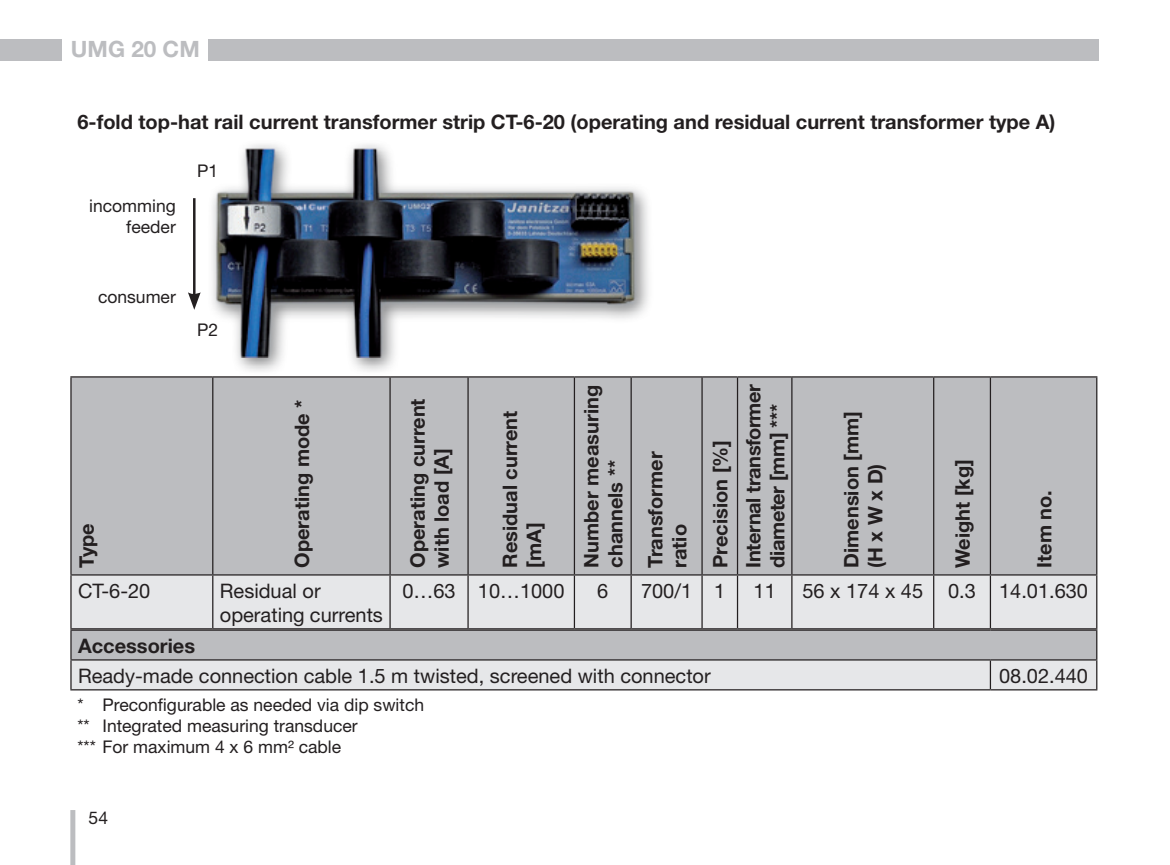
<style>
.page{position:relative;width:1170px;height:865px;background:#fff}
.page>*{position:absolute;margin:0;border:0;box-sizing:border-box;transform-origin:0 0}
.t1{font:700 22.5px "Helvetica Neue LT";color:#bcbdc0}
.Tab-Text__8pt__links{font:700 20px/24px "Helvetica Neue LT";color:#231f20}
._8pt-Sub_Headline{font:700 20px "Helvetica Neue LT";color:#231f20}
.Tab-Text__8pt__links-2{font:20px/24px "Helvetica Neue LT";color:#231f20}
.Tab-Text__8pt__zentr{font:20px "Helvetica Neue LT";color:#231f20}
.Tab-Text__8pt__links-3{font:700 20px/24px "Helvetica Neue LT";letter-spacing:-.02em;color:#231f20}
._7pt-Links{font:17.5px/21px "Helvetica Neue LT";color:#231f20;text-align:right}
</style>
<div class="page">
<div style="left:70px;top:810px;width:5px;height:55px;background:#bcbdc0"></div>
<div style="left:208px;top:39px;width:890px;height:21px;background:#bcbdc0"></div>
<div style="left:0;top:39px;width:62px;height:21px;background:#bcbdc0"></div>
<div style="left:72px;top:377px;width:1024px;height:197px;background:#bcbdc0"></div>
<div style="left:72px;top:575px;width:1024px;height:53px;background:#e6e7e9"></div>
<hr style="left:70px;top:376px;width:143px;height:1px;background:#231f20">
<hr style="left:70px;top:377px;width:2px;height:197px;background:#231f20">
<hr style="left:213px;top:376px;width:177px;height:1px;background:#231f20">
<hr style="left:212px;top:377px;width:1px;height:197px;background:#231f20">
<hr style="left:390px;top:376px;width:78px;height:1px;background:#231f20">
<hr style="left:389px;top:377px;width:1px;height:197px;background:#231f20">
<hr style="left:468px;top:376px;width:106px;height:1px;background:#231f20">
<hr style="left:467px;top:377px;width:1px;height:197px;background:#231f20">
<hr style="left:574px;top:376px;width:57px;height:1px;background:#231f20">
<hr style="left:573px;top:377px;width:2px;height:197px;background:#231f20">
<hr style="left:631px;top:376px;width:71px;height:1px;background:#231f20">
<hr style="left:630px;top:377px;width:1px;height:197px;background:#231f20">
<hr style="left:702px;top:376px;width:35px;height:1px;background:#231f20">
<hr style="left:701px;top:377px;width:1px;height:197px;background:#231f20">
<hr style="left:737px;top:376px;width:54px;height:1px;background:#231f20">
<hr style="left:736px;top:377px;width:2px;height:197px;background:#231f20">
<hr style="left:791px;top:376px;width:142px;height:1px;background:#231f20">
<hr style="left:791px;top:377px;width:1px;height:197px;background:#231f20">
<hr style="left:933px;top:376px;width:57px;height:1px;background:#231f20">
<hr style="left:933px;top:377px;width:1px;height:197px;background:#231f20">
<hr style="left:990px;top:376px;width:107px;height:1px;background:#231f20">
<hr style="left:989px;top:377px;width:1px;height:197px;background:#231f20">
<hr style="left:1096px;top:377px;width:1px;height:197px;background:#231f20">
<hr style="left:70px;top:574px;width:143px;height:1px;background:#231f20">
<hr style="left:70px;top:575px;width:2px;height:53px;background:#231f20">
<hr style="left:213px;top:574px;width:177px;height:1px;background:#231f20">
<hr style="left:212px;top:575px;width:1px;height:53px;background:#231f20">
<hr style="left:390px;top:574px;width:78px;height:1px;background:#231f20">
<hr style="left:389px;top:575px;width:1px;height:53px;background:#231f20">
<hr style="left:468px;top:574px;width:106px;height:1px;background:#231f20">
<hr style="left:467px;top:575px;width:1px;height:53px;background:#231f20">
<hr style="left:574px;top:574px;width:57px;height:1px;background:#231f20">
<hr style="left:573px;top:575px;width:2px;height:53px;background:#231f20">
<hr style="left:631px;top:574px;width:71px;height:1px;background:#231f20">
<hr style="left:630px;top:575px;width:1px;height:53px;background:#231f20">
<hr style="left:702px;top:574px;width:35px;height:1px;background:#231f20">
<hr style="left:701px;top:575px;width:1px;height:53px;background:#231f20">
<hr style="left:737px;top:574px;width:54px;height:1px;background:#231f20">
<hr style="left:736px;top:575px;width:2px;height:53px;background:#231f20">
<hr style="left:791px;top:574px;width:142px;height:1px;background:#231f20">
<hr style="left:791px;top:575px;width:1px;height:53px;background:#231f20">
<hr style="left:933px;top:574px;width:57px;height:1px;background:#231f20">
<hr style="left:933px;top:575px;width:1px;height:53px;background:#231f20">
<hr style="left:990px;top:574px;width:107px;height:1px;background:#231f20">
<hr style="left:989px;top:575px;width:1px;height:53px;background:#231f20">
<hr style="left:1096px;top:575px;width:1px;height:53px;background:#231f20">
<hr style="left:70px;top:628px;width:143px;height:1px;background:#231f20">
<hr style="left:213px;top:628px;width:177px;height:1px;background:#231f20">
<hr style="left:390px;top:628px;width:78px;height:1px;background:#231f20">
<hr style="left:468px;top:628px;width:106px;height:1px;background:#231f20">
<hr style="left:574px;top:628px;width:57px;height:1px;background:#231f20">
<hr style="left:631px;top:628px;width:71px;height:1px;background:#231f20">
<hr style="left:702px;top:628px;width:35px;height:1px;background:#231f20">
<hr style="left:737px;top:628px;width:54px;height:1px;background:#231f20">
<hr style="left:791px;top:628px;width:142px;height:1px;background:#231f20">
<hr style="left:933px;top:628px;width:57px;height:1px;background:#231f20">
<hr style="left:990px;top:628px;width:107px;height:1px;background:#231f20">
<hr style="left:70px;top:629px;width:920px;height:1px;background:#231f20">
<hr style="left:70px;top:630px;width:2px;height:29px;background:#231f20">
<hr style="left:990px;top:629px;width:107px;height:1px;background:#231f20">
<hr style="left:70px;top:659px;width:920px;height:1px;background:#231f20">
<hr style="left:70px;top:660px;width:2px;height:29px;background:#231f20">
<svg style="left:71px;top:630px;width:1026px;height:59px;background:#cacbcd"></svg>
<hr style="left:70px;top:689px;width:920px;height:1px;background:#231f20">
<hr style="left:990px;top:689px;width:107px;height:1px;background:#231f20">
<div style="left:206px;top:139px;width:449px;height:236px;background:#57585a;opacity:.75"></div>
<img style="left:188px;top:147px;width:467px;height:211px">
<p class="t1" style="left:71px;top:35px;width:130px">UMG 20 CM</p>
<p class="_8pt-Sub_Headline" style="left:77px;top:110px;width:979px">6-fold top-hat rail current transformer strip CT-6-20 (operating and residual current transformer type A)</p>
<p class="_7pt-Links" style="left:89px;top:195px;width:88px">incomming feeder</p>
<p class="_7pt-Links" style="left:197px;top:160px;width:23px">P1</p>
<p class="_7pt-Links" style="left:98px;top:286px;width:79px">consumer</p>
<p class="_7pt-Links" style="left:197px;top:319px;width:23px">P2</p>
<p class="Tab-Text__8pt__links" style="left:74px;top:568px;width:46px;rotate:-90deg">Type</p>
<p class="Tab-Text__8pt__links" style="left:290px;top:568px;width:170px;rotate:-90deg">Operating mode *</p>
<p class="Tab-Text__8pt__links" style="left:405px;top:568px;width:171px;rotate:-90deg">Operating current</p>
<p class="Tab-Text__8pt__links" style="left:429px;top:568px;width:121px;rotate:-90deg">with load [A]</p>
<p class="Tab-Text__8pt__links" style="left:497px;top:568px;width:159px;rotate:-90deg">Residual current [mA]</p>
<p class="Tab-Text__8pt__links" style="left:579px;top:568px;width:184px;rotate:-90deg">Number measuring channels **</p>
<p class="Tab-Text__8pt__links" style="left:642px;top:568px;width:118px;rotate:-90deg">Transformer</p>
<p class="Tab-Text__8pt__links" style="left:666px;top:568px;width:45px;rotate:-90deg">ratio</p>
<p class="Tab-Text__8pt__links" style="left:708px;top:568px;width:129px;rotate:-90deg">Precision [%]</p>
<p class="Tab-Text__8pt__links-3" style="left:740px;top:568px;width:185px;rotate:-90deg">Internal transformer diameter [mm] ***</p>
<p class="Tab-Text__8pt__links" style="left:839px;top:568px;width:158px;rotate:-90deg">Dimension [mm]</p>
<p class="Tab-Text__8pt__links" style="left:863px;top:568px;width:106px;rotate:-90deg">(H x W x D)</p>
<p class="Tab-Text__8pt__links" style="left:950px;top:568px;width:110px;rotate:-90deg">Weight [kg]</p>
<p class="Tab-Text__8pt__links" style="left:1031px;top:568px;width:79px;rotate:-90deg">Item no.</p>
<p class="Tab-Text__8pt__links-2" style="left:78px;top:578px;width:74px">CT-6-20</p>
<p class="Tab-Text__8pt__links-2" style="left:220px;top:578px;width:164px">Residual or operating currents</p>
<p class="Tab-Text__8pt__zentr" style="left:402px;top:578px;width:55px">0…63</p>
<p class="Tab-Text__8pt__zentr" style="left:478px;top:578px;width:88px">10…1000</p>
<p class="Tab-Text__8pt__zentr" style="left:597px;top:578px;width:13px">6</p>
<p class="Tab-Text__8pt__zentr" style="left:641px;top:578px;width:53px">700/1</p>
<p class="Tab-Text__8pt__zentr" style="left:714px;top:578px;width:13px">1</p>
<p class="Tab-Text__8pt__zentr" style="left:753px;top:578px;width:24px">11</p>
<p class="Tab-Text__8pt__zentr" style="left:802px;top:578px;width:122px">56 x 174 x 45</p>
<p class="Tab-Text__8pt__zentr" style="left:948px;top:578px;width:29px">0.3</p>
<p class="Tab-Text__8pt__zentr" style="left:999px;top:578px;width:90px">14.01.630</p>
<p class="Tab-Text__8pt__links" style="left:78px;top:633px;width:118px">Accessories</p>
<p class="Tab-Text__8pt__links-2" style="left:78px;top:663px;width:634px">Ready-made connection cable 1.5 m twisted, screened with connector</p>
<p class="Tab-Text__8pt__zentr" style="left:999px;top:663px;width:90px">08.02.440</p>
<p class="_7pt-Links" style="left:77px;top:694px;width:348px">* Preconfigurable as needed via dip switch</p>
<p class="_7pt-Links" style="left:77px;top:715px;width:282px">** Integrated measuring transducer</p>
<p class="_7pt-Links" style="left:77px;top:736px;width:265px">*** For maximum 4 x 6 mm² cable</p>
<p class="_7pt-Links" style="left:89px;top:806px;width:21px">54</p>
</div>
